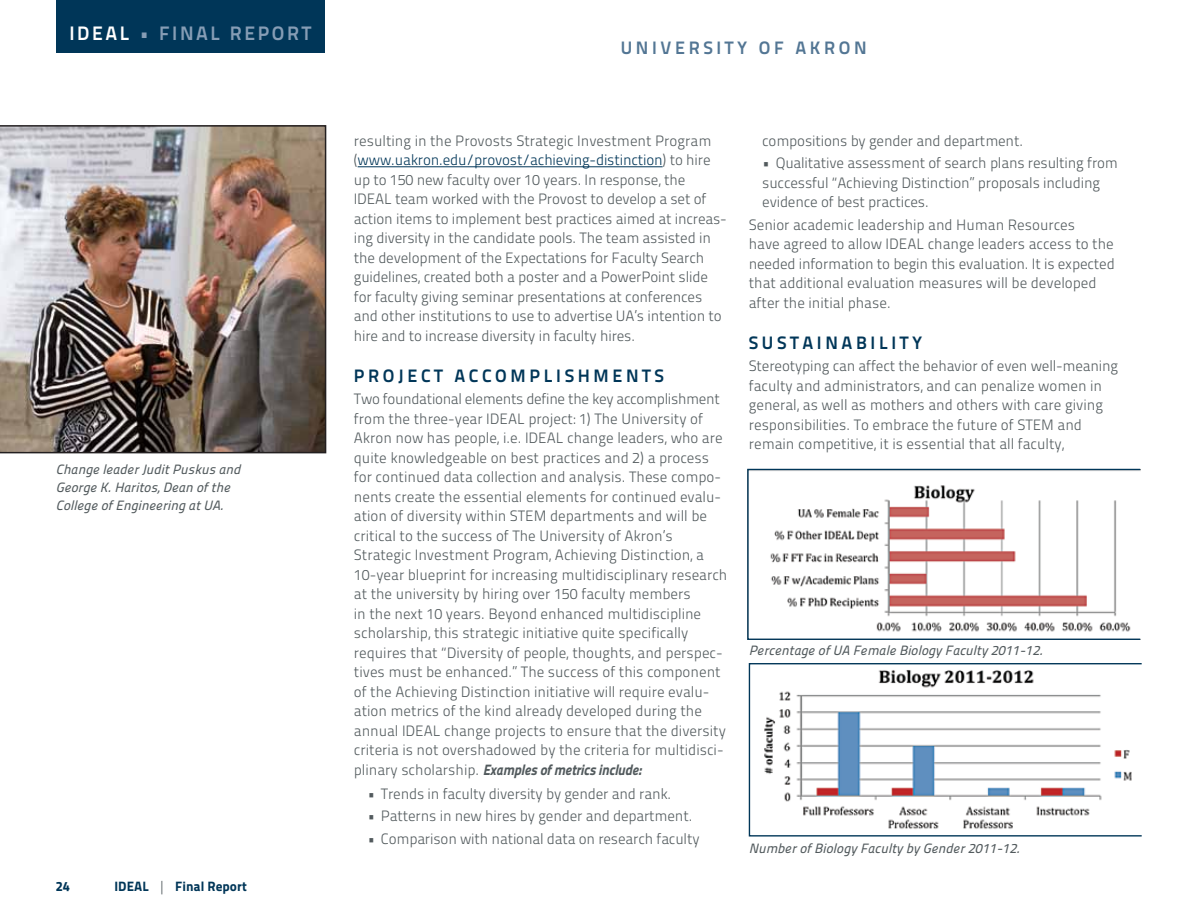
<style>
.page{position:relative;width:1188px;height:918px;background:#fff}
.page>*{position:absolute;margin:0;border:0;box-sizing:border-box;transform-origin:0 0}
.t1{font:19.5px "Titillium Text 25 L 800 wt";letter-spacing:.13em;color:#869db5}
.t2{font:18px "Titillium Text 25 L 800 wt";letter-spacing:.2em;color:#003658}
.t3{font:18px "Titillium Text 25 L 800 wt";letter-spacing:.2em;color:#537694}
.t4{font:15px/19.5px "Titillium Maps 26 L 250 wt";color:#525a5d}
.t5{font:15px "Titillitalic 999 wt";letter-spacing:-.025em;color:#525a5d;scale:.9 1}
.t6{font:13.5px/18px "Titillitalic 500 wt";color:#525a5d}
.t7{font:13.5px "Titillium Maps 26 L 999 wt";color:#003658}
.s1{color:#fff}
.s2{font-family:"Titillium Maps 26 L 250 wt";color:#525a5d}
.s3{color:#003658}
.s4{font-family:"Titillium Maps 26 L 250 wt"}
</style>
<div class="page">
<img style="left:764px;top:670px;width:368px;height:159px">
<div style="left:749px;top:663px;width:393px;height:174px;border:1px solid #003658"></div>
<img style="left:770px;top:485px;width:361px;height:147px">
<div style="left:747px;top:469px;width:394px;height:171px;border:1px solid #003658"></div>
<div style="left:56px;top:0;width:269px;height:52px;background:#003658"></div>
<hr style="left:358px;top:167px;width:305px;height:1px;background:#003658">
<img style="left:0;top:125px;width:326px;height:328px">
<h1 class="t1" style="left:70px;top:18px;width:243px"><span class="s1">IDEAL</span> • FINAL REPORT</h1>
<p class="t6" style="left:56px;top:460px;width:186px">Change leader Judit Puskus and<br>George K. Haritos, Dean of the<br>College of Engineering at UA.</p>
<p class="t7" style="left:56px;top:875px;width:16px">24</p>
<p class="t7" style="left:115px;top:875px;width:134px">IDEAL <span class="s2">|</span> Final Report</p>
<p class="t3" style="left:621px;top:34px;width:247px">U NIVERSITY OF AKRON</p>
<p class="t4" style="left:354px;top:130px;width:374px">resulting in the Provosts Strategic Investment Program (<span class="s3">www.uakron.edu/provost/achieving-distinction</span>) to hire up to 150 new faculty over 10 years. In response, the IDEAL team worked with the Provost to develop a set of action items to implement best practices aimed at increas&shy;ing diversity in the candidate pools. The team assisted in the development of the Expectations for Faculty Search guidelines, created both a poster and a PowerPoint slide for faculty giving seminar presentations at conferences and other institutions to use to advertise UA’s intention to hire and to increase diversity in faculty hires.</p>
<p class="t2" style="left:354px;top:362px;width:312px">PROJECT ACCOMPLISHMENTS</p>
<p class="t4" style="left:354px;top:389px;width:375px">Two foundational elements define the key accomplishment from the three-year IDEAL project: 1) The University of Akron now has people, i.e. IDEAL change leaders, who are quite knowledgeable on best practices and 2) a process for continued data collection and analysis. These compo&shy;nents create the essential elements for continued evalu&shy;ation of diversity within STEM departments and will be critical to the success of The University of Akron’s Strategic Investment Program, Achieving Distinction, a 10-year blueprint for increasing multidisciplinary research at the university by hiring over 150 faculty members<br>in the next 10 years. Beyond enhanced multidiscipline scholarship, this strategic initiative quite specifically requires that “Diversity of people, thoughts, and perspec&shy;tives must be enhanced.” The success of this component of the Achieving Distinction initiative will require evalu&shy;ation metrics of the kind already developed during the annual IDEAL change projects to ensure that the diversity criteria is not overshadowed by the criteria for multidisci-</p>
<p class="t5" style="left:354px;top:758px;width:321px"><span class="s4">plinary scholarship.</span> Examples of metrics include:</p>
<p class="t4" style="left:367px;top:783px;width:305px">• Trends in faculty diversity by gender and rank.</p>
<p class="t4" style="left:367px;top:806px;width:327px">• Patterns in new hires by gender and department.</p>
<p class="t4" style="left:367px;top:828px;width:334px">• Comparison with national data on research faculty</p>
<p class="t4" style="left:762px;top:130px;width:262px">compositions by gender and department.</p>
<p class="t4" style="left:762px;top:153px;width:357px">• Qualitative assessment of search plans resulting from successful “Achieving Distinction” proposals including evidence of best practices.</p>
<p class="t4" style="left:749px;top:214px;width:368px">Senior academic leadership and Human Resources<br>have agreed to allow IDEAL change leaders access to the needed information to begin this evaluation. It is expected that additional evaluation measures will be developed after the initial phase.</p>
<p class="t2" style="left:749px;top:329px;width:55px">SUSTAINA</p>
<p class="t2" style="left:856px;top:329px;width:25px">BILIT</p>
<p class="t2" style="left:912px;top:329px;width:12px">Y</p>
<p class="t4" style="left:749px;top:356px;width:371px">Stereotyping can affect the behavior of even well-meaning faculty and administrators, and can penalize women in general, as well as mothers and others with care giving responsibilities. To embrace the future of STEM and remain competitive, it is essential that all faculty,</p>
<p class="t6" style="left:749px;top:640px;width:296px">Percentage of UA Female Biology Faculty 2011-12.</p>
<p class="t6" style="left:749px;top:838px;width:273px">Number of Biology Faculty by Gender 2011-12.</p>
</div>
